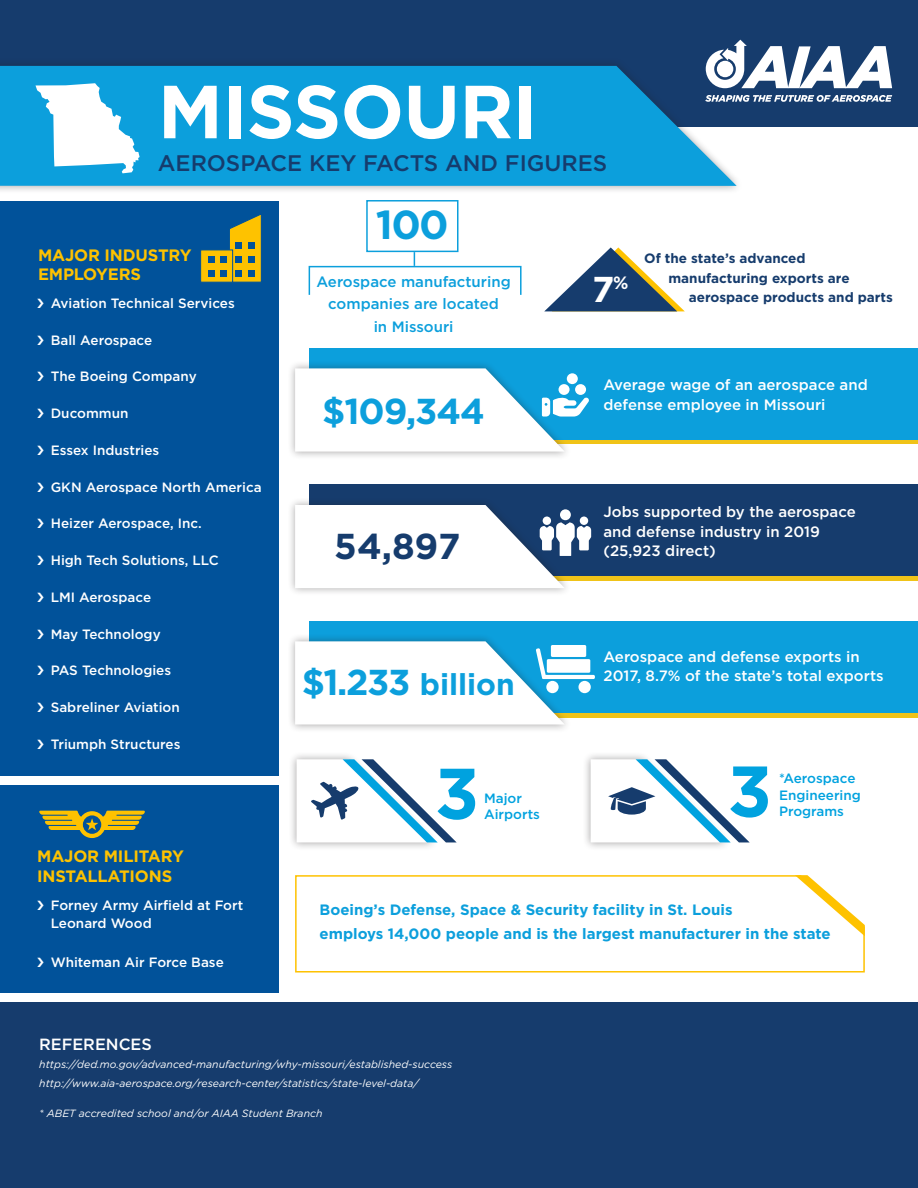
<style>
.page{position:relative;width:918px;height:1188px;background:#fff}
.page>*{position:absolute;margin:0;border:0;box-sizing:border-box;transform-origin:0 0}
.t1{font:700 75px "Gotham";letter-spacing:-.01em;color:#fff}
.t2{font:700 71.7px "Gotham";color:#00a2df}
.t3{font:700 40.5px "Gotham";color:#0c9fdc}
.t4{font:700 36px "Gotham";letter-spacing:-.03em;color:#0c9fdc}
.t5{font:700 36px "Gotham";color:#163c6d}
.t6{font:700 35.85px "Gotham";color:#fff}
.t7{font:700 30px "Gotham";color:#0c9fdc}
.t8{font:500 22.5px "Gotham";color:#163c6d}
.t9{font:700 17.85px "Gotham";color:#fff}
.t10{font:700 16.5px/19.5px "Gotham";letter-spacing:-.01em;color:#fec200}
.t11{font:500 16.2px "Gotham";color:#fff}
.t12{font:500 15px/19.5px "Gotham";color:#fff}
.t13{font:700 15px/24px "Gotham";color:#0c9fdc}
.t14{font:500 15px/22.5px "Gotham";color:#0c9fdc;text-align:center}
.t15{font:500 13.5px/18px "Gotham";color:#fff}
.t16{font:700 13.5px/19.5px "Gotham";color:#163c6d}
.t17{font:500 13.5px "Gotham";color:#00a2df}
.t18{font:italic 10.5px "Gotham";color:#fff}
.s1{font-size:36px}
</style>
<div class="page">
<div style="left:0;top:0;width:918px;height:126px;background:#163c6d"></div>
<div style="left:0;top:58px;width:744px;height:136px;background:#231f20;opacity:.4"></div>
<svg style="left:0;top:66px;width:737px;height:120px;background:#129bd5"></svg>
<div style="left:0;top:1003px;width:918px;height:185px;background:#163c6d"></div>
<div style="left:309px;top:489px;width:609px;height:92px;background:#f0c318"></div>
<div style="left:309px;top:484px;width:609px;height:92px;background:#163c6d"></div>
<div style="left:287px;top:497px;width:284px;height:100px;background:#231f20;opacity:.4"></div>
<svg style="left:571px;top:712px;width:347px;height:6px;background:#cabd38"></svg>
<div style="left:309px;top:621px;width:609px;height:91px;background:#0c9fdc"></div>
<div style="left:288px;top:751px;width:151px;height:100px;background:#231f20;opacity:.4"></div>
<svg style="left:297px;top:759px;width:159px;height:83px"></svg>
<div style="left:582px;top:751px;width:150px;height:100px;background:#231f20;opacity:.4"></div>
<svg style="left:591px;top:759px;width:158px;height:83px"></svg>
<div style="left:0;top:201px;width:279px;height:574px;background:#01529a"></div>
<svg style="left:229px;top:215px;width:32px;height:68px"></svg>
<div style="left:235px;top:256px;width:7px;height:7px;background:#01529a"></div>
<div style="left:235px;top:270px;width:7px;height:7px;background:#01529a"></div>
<div style="left:235px;top:242px;width:7px;height:7px;background:#01529a"></div>
<div style="left:248px;top:256px;width:7px;height:7px;background:#01529a"></div>
<div style="left:248px;top:270px;width:7px;height:7px;background:#01529a"></div>
<div style="left:248px;top:242px;width:7px;height:7px;background:#01529a"></div>
<div style="left:200px;top:250px;width:33px;height:33px;background:#fec200;border:1px solid #01529a"></div>
<div style="left:208px;top:256px;width:6px;height:7px;background:#01529a"></div>
<div style="left:208px;top:270px;width:6px;height:7px;background:#01529a"></div>
<div style="left:220px;top:256px;width:7px;height:7px;background:#01529a"></div>
<div style="left:220px;top:270px;width:7px;height:7px;background:#01529a"></div>
<div style="left:309px;top:352px;width:609px;height:92px;background:#f0c318"></div>
<div style="left:309px;top:348px;width:609px;height:92px;background:#0c9fdc"></div>
<div style="left:287px;top:360px;width:284px;height:100px;background:#231f20;opacity:.4"></div>
<div style="left:0;top:785px;width:279px;height:208px;background:#01529a"></div>
<svg style="left:39px;top:811px;width:106px;height:27px"></svg>
<svg style="left:295px;top:505px;width:296px;height:83px"></svg>
<svg style="left:295px;top:875px;width:570px;height:98px"></svg>
<div style="left:287px;top:633px;width:284px;height:100px;background:#231f20;opacity:.4"></div>
<svg style="left:36px;top:83px;width:104px;height:90px"></svg>
<div style="left:578px;top:681px;width:13px;height:12px;background:#fff;border-radius:50%"></div>
<hr style="left:542px;top:675px;width:53px;height:4px;background:#fff;border-radius:2px">
<svg style="left:295px;top:641px;width:270px;height:84px"></svg>
<div style="left:547px;top:659px;width:43px;height:14px;background:#fff;border-radius:2px"></div>
<div style="left:551px;top:645px;width:35px;height:12px;background:#fff;border-radius:2px"></div>
<svg style="left:544px;top:247px;width:141px;height:64px"></svg>
<svg style="left:706px;top:40px;width:186px;height:48px"></svg>
<svg style="left:705px;top:95px;width:187px;height:7px"></svg>
<svg style="left:295px;top:368px;width:294px;height:84px"></svg>
<div style="left:366px;top:200px;width:93px;height:52px;border:2px solid #0c9fdc"></div>
<div style="left:309px;top:266px;width:213px;height:30px;border:2px solid #0c9fdc"></div>
<svg style="left:414px;top:252px;width:1px;height:14px"></svg>
<p class="t1" style="left:158px;top:62px;width:382px">MISSOURI</p>
<p class="t8" style="left:158px;top:148px;width:451px">AEROSPACE KEY FACTS AND FIGURES</p>
<p class="t10" style="left:38px;top:245px;width:155px">MAJOR INDUSTRY<br>EMPLOYERS</p>
<p class="t15" style="left:51px;top:294px;width:186px">Aviation Technical Services</p>
<p class="t15" style="left:51px;top:331px;width:103px">Ball Aerospace</p>
<p class="t15" style="left:51px;top:367px;width:147px">The Boeing Company</p>
<p class="t15" style="left:51px;top:404px;width:79px">Ducommun</p>
<p class="t15" style="left:51px;top:441px;width:110px">Essex Industries</p>
<p class="t15" style="left:51px;top:478px;width:212px">GKN Aerospace North America</p>
<p class="t15" style="left:51px;top:514px;width:153px">Heizer Aerospace, Inc.</p>
<p class="t15" style="left:51px;top:551px;width:170px">High Tech Solutions, LLC</p>
<p class="t15" style="left:51px;top:588px;width:102px">LMI Aerospace</p>
<p class="t15" style="left:51px;top:625px;width:111px">May Technology</p>
<p class="t15" style="left:51px;top:661px;width:122px">PAS Technologies</p>
<p class="t15" style="left:51px;top:698px;width:131px">Sabreliner Aviation</p>
<p class="t15" style="left:51px;top:735px;width:131px">Triumph Structures</p>
<p class="t10" style="left:37px;top:847px;width:148px">MAJOR MILITARY<br>INSTALLATIONS</p>
<p class="t15" style="left:51px;top:897px;width:194px">Forney Army Airfield at Fort<br>Leonard Wood</p>
<p class="t15" style="left:51px;top:953px;width:175px">Whiteman Air Force Base</p>
<p class="t3" style="left:376px;top:198px;width:74px">100</p>
<p class="t14" style="left:316px;top:270px;width:196px">Aerospace manufacturing companies are located<br>in Missouri</p>
<p class="t4" style="left:322px;top:387px;width:164px">$109,344</p>
<p class="t9" style="left:613px;top:271px;width:17px">%</p>
<p class="t6" style="left:592px;top:265px;width:24px">7</p>
<p class="t16" style="left:668px;top:249px;width:183px;text-indent:-24px">Of the state’s advanced manufacturing exports are</p>
<p class="t16" style="left:689px;top:288px;width:206px">aerospace products and parts</p>
<p class="t12" style="left:603px;top:375px;width:266px">Average wage of an aerospace and defense employee in Missouri</p>
<p class="t12" style="left:603px;top:502px;width:254px">Jobs supported by the aerospace and defense industry in 2019</p>
<p class="t5" style="left:334px;top:522px;width:128px">54,897</p>
<p class="t12" style="left:603px;top:541px;width:114px">(25,923 direct)</p>
<p class="t7" style="left:302px;top:665px;width:215px"><span class="s1">$1.233</span> billion</p>
<p class="t2" style="left:435px;top:746px;width:46px">3</p>
<p class="t17" style="left:484px;top:789px;width:39px">Major</p>
<p class="t17" style="left:484px;top:806px;width:57px">Airports</p>
<p class="t12" style="left:603px;top:646px;width:282px">Aerospace and defense exports in<br>2017, 8.7% of the state’s total exports</p>
<p class="t2" style="left:728px;top:744px;width:46px">3</p>
<p class="t17" style="left:779px;top:770px;width:78px">*Aerospace</p>
<p class="t17" style="left:779px;top:786px;width:83px">Engineering</p>
<p class="t17" style="left:779px;top:803px;width:67px">Programs</p>
<p class="t13" style="left:320px;top:897px;width:513px">Boeing’s Defense, Space &amp; Security facility in St. Louis<br>employs 14,000 people and is the largest manufacturer in the state</p>
<p class="t11" style="left:39px;top:1034px;width:114px">REFERENCES</p>
<p class="t18" style="left:39px;top:1058px;width:415px">https://ded.mo.gov/advanced-manufacturing/why-missouri/established-success</p>
<p class="t18" style="left:39px;top:1076px;width:381px">http://www.aia-aerospace.org/research-center/statistics/state-level-data/</p>
<p class="t18" style="left:39px;top:1106px;width:285px">* ABET accredited school and/or AIAA Student Branch</p>
</div>
